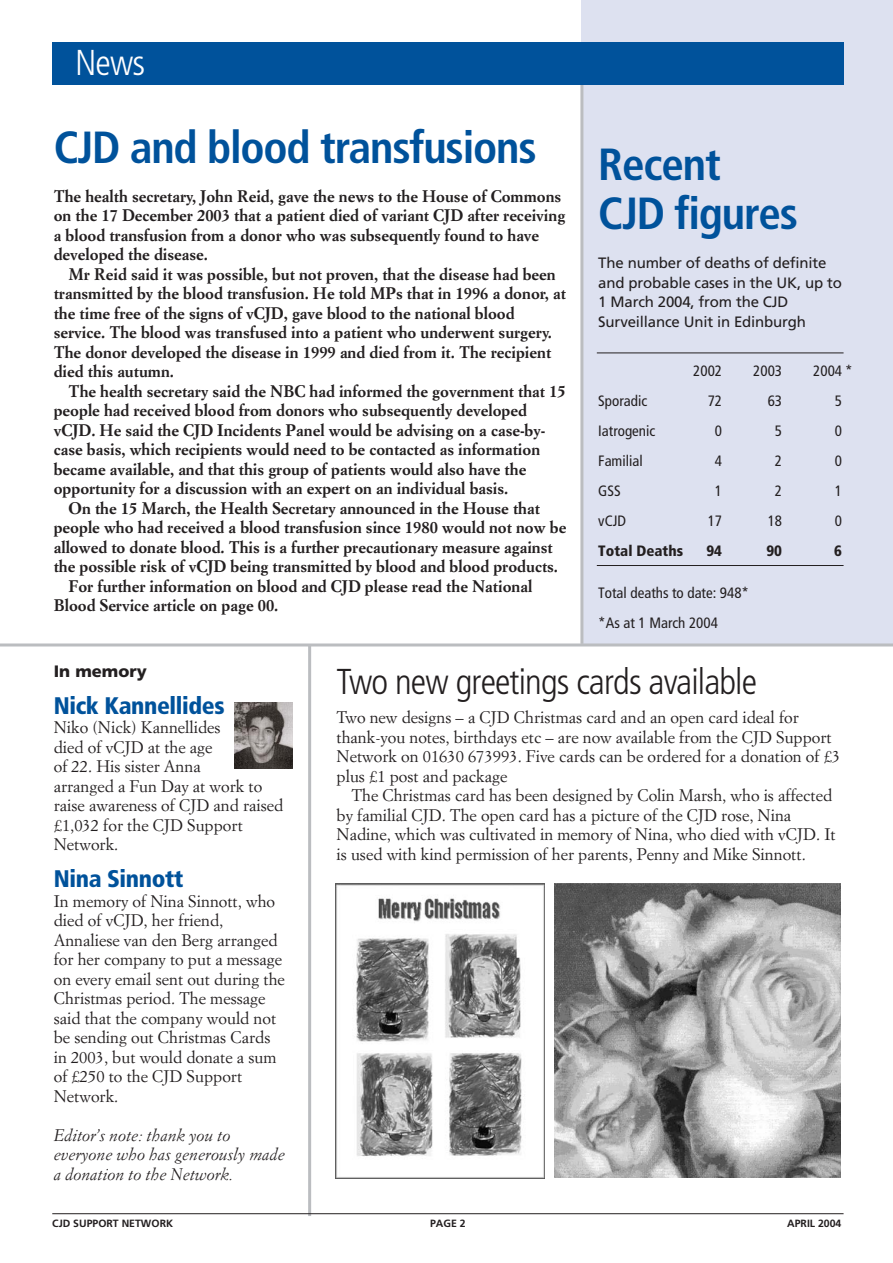
<style>
.page{position:relative;width:893px;height:1263px;background:#fff}
.page>*{position:absolute;margin:0;border:0;box-sizing:border-box;transform-origin:0 0}
.t1{font:700 condensed 45px/49.5px "Frutiger";letter-spacing:-.025em;color:#00529b}
.t2{font:300 condensed 36px "Frutiger";letter-spacing:-.025em;color:#231f20}
.t3{font:300 condensed 36px "Frutiger";color:#fff}
.t4{font:900 condensed 24px "Frutiger";letter-spacing:-.015em;color:#00529b}
.t5{font:700 16.5px/19.5px "Simoncini Garamond";color:#231f20}
.t6{font:16.5px/19.5px "Simoncini Garamond";color:#231f20}
.t7{font:italic 16.5px/19.5px "Simoncini Garamond";color:#231f20}
.t8{font:900 16.5px "Frutiger";color:#231f20}
.t9{font:15px/19.5px "Frutiger";letter-spacing:-.01em;color:#231f20}
.t10{font:condensed 15px/30px "Frutiger";color:#231f20}
.t11{font:900 condensed 15px "Frutiger";color:#231f20}
.t12{font:700 10.5px "Frutiger";color:#231f20}
</style>
<div class="page">
<div style="left:582px;top:0;width:310px;height:644px;background:#dde1f0"></div>
<hr style="left:580px;top:83px;width:3px;height:561px;background:#bbbdc0">
<hr style="left:308px;top:645px;width:3px;height:571px;background:#bbbdc0">
<hr style="left:52px;top:1213px;width:791px;height:1px;background:#231f20">
<div style="left:52px;top:43px;width:791px;height:42px;background:#00529b"></div>
<img style="left:554px;top:883px;width:286px;height:295px">
<img style="left:335px;top:883px;width:210px;height:296px">
<hr style="left:0;top:644px;width:892px;height:2px;background:#bbbdc0">
<hr style="left:596px;top:353px;width:247px;height:1px;background:#231f20">
<hr style="left:596px;top:565px;width:247px;height:1px;background:#231f20">
<img style="left:235px;top:702px;width:57px;height:67px">
<h2 class="t3" style="left:75px;top:48px;width:72px">News</h2>
<h1 class="t1" style="left:54px;top:126px;width:484px">CJD and blood transfusions</h1>
<p class="t5" style="left:54px;top:188px;width:513px">The health secretary, John Reid, gave the news to the House of Commons on the 17 December 2003 that a patient died of variant CJD after receiving a blood transfusion from a donor who was subsequently found to have developed the disease.</p>
<p class="t5" style="left:54px;top:266px;width:513px;text-indent:15px">Mr Reid said it was possible, but not proven, that the disease had been transmitted by the blood transfusion. He told MPs that in 1996 a donor, at the time free of the signs of vCJD, gave blood to the national blood service. The blood was transfused into a patient who underwent surgery.<br>The donor developed the disease in 1999 and died from it. The recipient died this autumn.</p>
<p class="t5" style="left:69px;top:383px;width:498px">The health secretary said the NBC had informed the government that 15</p>
<p class="t5" style="left:54px;top:402px;width:474px">people had received blood from donors who subsequently developed</p>
<p class="t5" style="left:54px;top:422px;width:493px">vCJD. He said the CJD Incidents Panel would be advising on a case-by-</p>
<p class="t5" style="left:54px;top:441px;width:488px">case basis, which recipients would need to be contacted as information</p>
<p class="t5" style="left:54px;top:461px;width:474px">became available, and that this group of patients would also have the</p>
<p class="t5" style="left:54px;top:480px;width:456px">opportunity for a discussion with an expert on an individual basis.</p>
<p class="t5" style="left:69px;top:500px;width:473px">On the 15 March, the Health Secretary announced in the House that</p>
<p class="t5" style="left:54px;top:519px;width:514px">people who had received a blood transfusion since 1980 would not now be</p>
<p class="t5" style="left:54px;top:539px;width:500px">allowed to donate blood. This is a further precautionary measure against</p>
<p class="t5" style="left:54px;top:558px;width:506px">the possible risk of vCJD being transmitted by blood and blood products.</p>
<p class="t5" style="left:69px;top:578px;width:465px">For further information on blood and CJD please read the National</p>
<p class="t5" style="left:54px;top:597px;width:226px">Blood Service article on page 00.</p>
<h1 class="t1" style="left:598px;top:143px;width:201px">Recent<br>CJD figures</h1>
<p class="t9" style="left:598px;top:255px;width:245px">The number of deaths of definite and probable cases in the UK, up to<br>1 March 2004, from the CJD<br>Surveillance Unit in Edinburgh</p>
<p class="t10" style="left:598px;top:387px;width:58px">Sporadic<br>Iatrogenic<br>Familial<br>GSS<br>vCJD</p>
<p class="t11" style="left:598px;top:545px;width:86px">Total Deaths</p>
<p class="t10" style="left:693px;top:357px;width:30px;text-align:right">2002<br>72<br>0<br>4<br>1<br>17</p>
<p class="t11" style="left:706px;top:545px;width:17px">94</p>
<p class="t10" style="left:753px;top:357px;width:30px;text-align:right">2003<br>63<br>5<br>2<br>2<br>18</p>
<p class="t11" style="left:766px;top:545px;width:17px">90</p>
<p class="t10" style="left:598px;top:580px;width:152px;line-height:29.2px">Total deaths to date: 948* *As at 1 March 2004</p>
<p class="t10" style="left:834px;top:357px;width:19px;text-indent:-22px">2004 *<br>5<br>0<br>0<br>1<br>0</p>
<p class="t11" style="left:834px;top:545px;width:9px">6</p>
<p class="t8" style="left:54px;top:665px;width:95px">In memory</p>
<h3 class="t4" style="left:54px;top:696px;width:172px">Nick Kannellides</h3>
<p class="t6" style="left:54px;top:719px;width:231px">Niko (Nick) Kannellides<br>died of vCJD at the age<br>of 22. His sister Anna<br>arranged a Fun Day at work to raise awareness of CJD and raised £1,032 for the CJD Support<br>Network.</p>
<h3 class="t4" style="left:54px;top:869px;width:131px">Nina Sinnott</h3>
<p class="t6" style="left:54px;top:892px;width:233px">In memory of Nina Sinnott, who died of vCJD, her friend,<br>Annaliese van den Berg arranged for her company to put a message on every email sent out during the<br>Christmas period. The message said that the company would not be sending out Christmas Cards in 2003, but would donate a sum of £250 to the CJD Support<br>Network.</p>
<p class="t7" style="left:54px;top:1126px;width:232px">Editor’s note: thank you to everyone who has generously made a donation to the Network.</p>
<h2 class="t2" style="left:336px;top:667px;width:422px">Two new greetings cards available</h2>
<p class="t6" style="left:336px;top:709px;width:505px">Two new designs – a CJD Christmas card and an open card ideal for thank-you notes, birthdays etc – are now available from the CJD Support Network on 01630 673993. Five cards can be ordered for a donation of £3 plus £1 post and package</p>
<p class="t6" style="left:336px;top:787px;width:500px;text-indent:15px">The Christmas card has been designed by Colin Marsh, who is affected by familial CJD. The open card has a picture of the CJD rose, Nina Nadine, which was cultivated in memory of Nina, who died with vCJD. It is used with kind permission of her parents, Penny and Mike Sinnott.</p>
<p class="t12" style="left:52px;top:1219px;width:122px">CJD SUPPORT NETWORK</p>
<p class="t12" style="left:430px;top:1219px;width:37px">PAGE 2</p>
<p class="t12" style="left:787px;top:1219px;width:56px">APRIL 2004</p>
</div>
